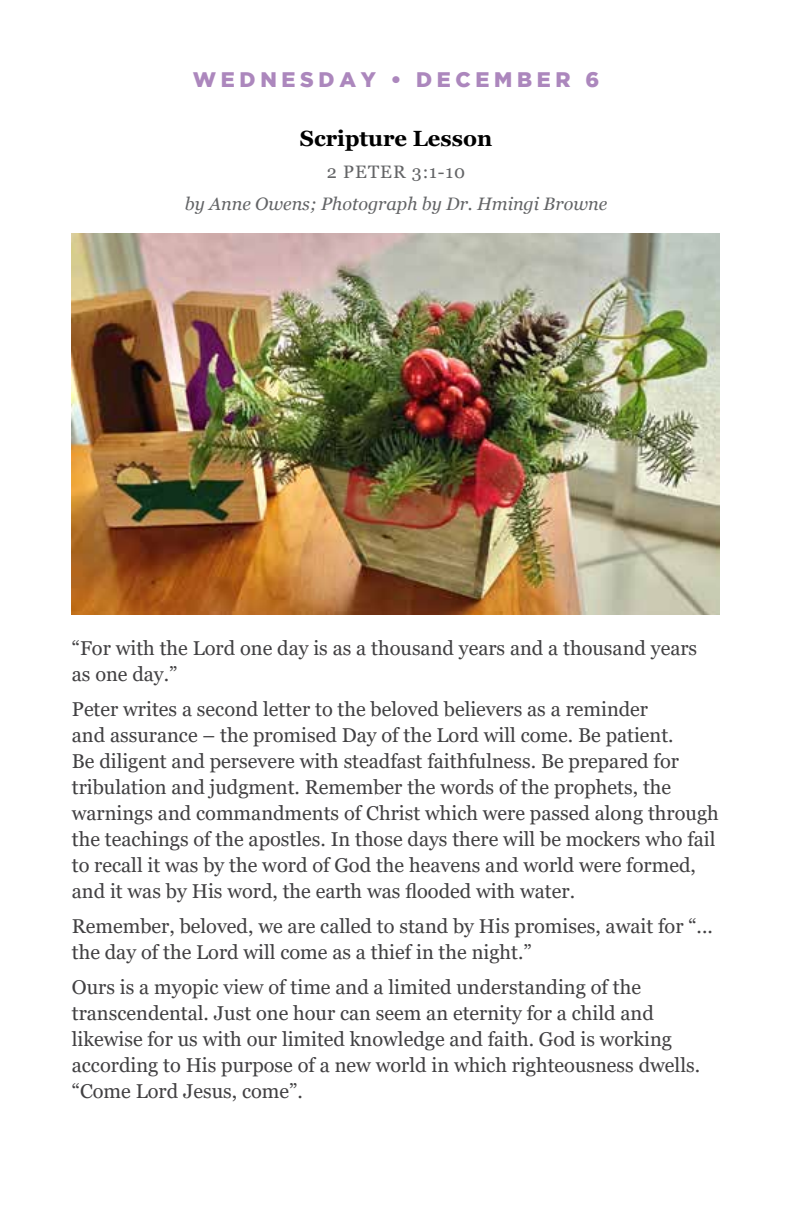
<style>
.page{position:relative;width:792px;height:1224px;background:#fff}
.page>*{position:absolute;margin:0;border:0;box-sizing:border-box;transform-origin:0 0}
.t1{font:700 22px "Georgia";color:#000}
.t2{font:900 21px "Gotham";letter-spacing:.225em;color:#ac87bd}
.t3{font:20px/26px "Georgia";color:#414042}
.t4{font:italic 18px "Georgia";color:#636466}
.t5{font:18px "Georgia";letter-spacing:.06em;color:#636466}
</style>
<div class="page">
<img style="left:72px;top:233px;width:648px;height:382px">
<p class="t2" style="left:193px;top:68px;width:408px">WEDNESDAY • DECEMBER 6</p>
<p class="t1" style="left:300px;top:125px;width:194px">Scripture Lesson</p>
<p class="t5" style="left:327px;top:161px;width:140px">2 PETER 3:1-10</p>
<p class="t4" style="left:185px;top:193px;width:424px">by Anne Owens; Photograph by Dr. Hmingi Browne</p>
<p class="t3" style="left:72px;top:636px;width:627px">“For with the Lord one day is as a thousand years and a thousand years as one day.”</p>
<p class="t3" style="left:72px;top:697px;width:649px">Peter writes a second letter to the beloved believers as a reminder<br>and assurance – the promised Day of the Lord will come. Be patient.<br>Be diligent and persevere with steadfast faithfulness. Be prepared for tribulation and judgment. Remember the words of the prophets, the warnings and commandments of Christ which were passed along through the teachings of the apostles. In those days there will be mockers who fail to recall it was by the word of God the heavens and world were formed, and it was by His word, the earth was flooded with water.</p>
<p class="t3" style="left:72px;top:914px;width:643px">Remember, beloved, we are called to stand by His promises, await for “... the day of the Lord will come as a thief in the night.”</p>
<p class="t3" style="left:72px;top:975px;width:630px">Ours is a myopic view of time and a limited understanding of the transcendental. Just one hour can seem an eternity for a child and likewise for us with our limited knowledge and faith. God is working according to His purpose of a new world in which righteousness dwells. “Come Lord Jesus, come”.</p>
</div>
